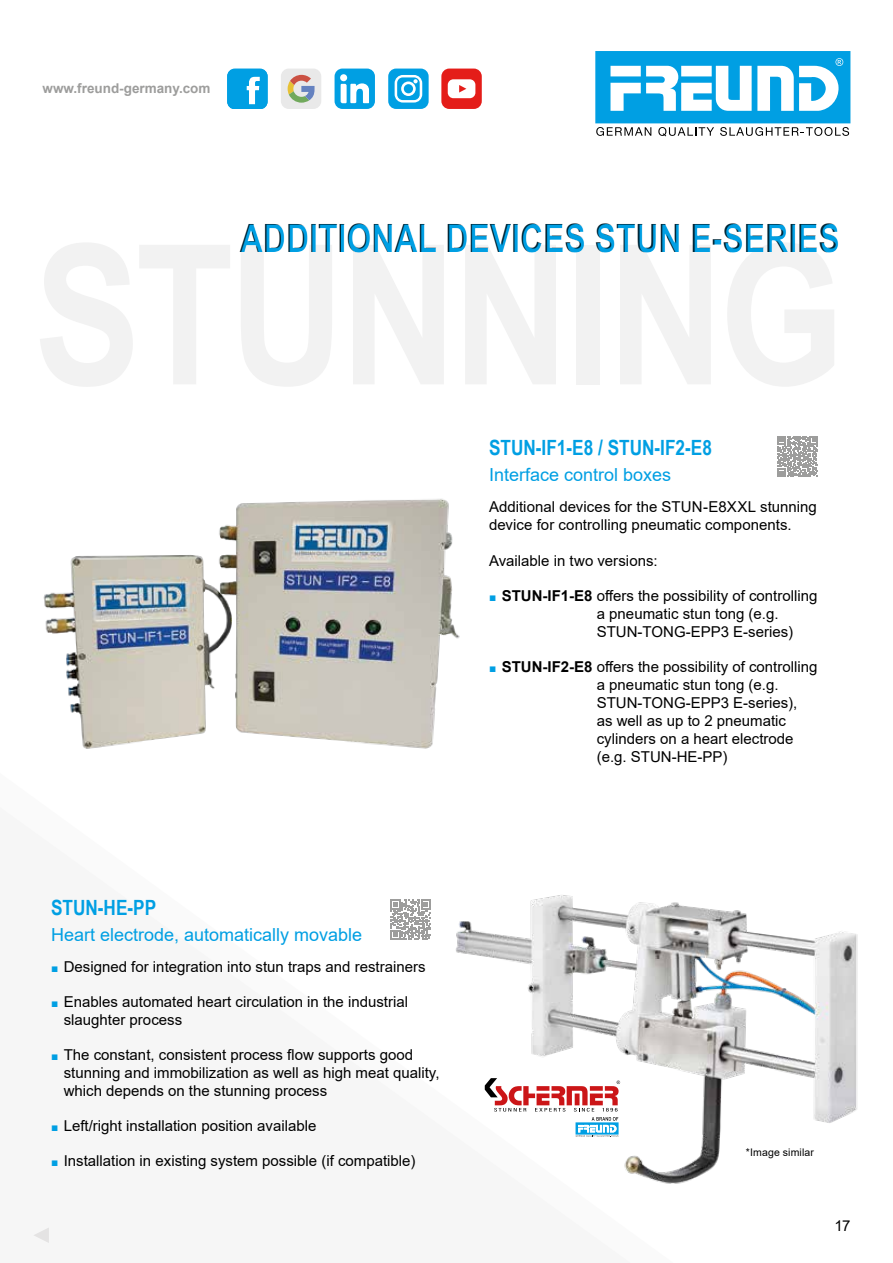
<style>
.page{position:relative;width:893px;height:1263px;background:#fff}
.page>*{position:absolute;margin:0;border:0;box-sizing:border-box;transform-origin:0 0}
.t1{font:700 39px "Arial Narrow";color:#009fe3}
.t2{font:700 21px "Arial Narrow";color:#009fe3}
.t3{font:18px "Arial";color:#009fe3}
.t4{font:15px/18px "Arial";color:#000}
.t5{font:700 13.5px "Arial";color:#9d9d9c}
.t6{font:10.5px "Arial";letter-spacing:.015em;color:#000}
.s1{font-size:12px;color:#009fe3}
.s2{font-weight:700}
</style>
<div class="page">
<svg style="left:391px;top:899px;width:22px;height:40px"></svg>
<svg style="left:595px;top:51px;width:255px;height:85px"></svg>
<div style="left:281px;top:69px;width:40px;height:40px;background:#e9e9e9;border-radius:8px"></div>
<svg style="left:288px;top:75px;width:27px;height:28px"></svg>
<div style="left:335px;top:69px;width:40px;height:40px;background:#009fe3;border-radius:8px"></div>
<div style="left:340px;top:74px;width:7px;height:7px;background:#fff;border-radius:50%"></div>
<svg style="left:341px;top:83px;width:28px;height:20px"></svg>
<svg style="left:227px;top:69px;width:41px;height:40px;background:#28aee7"></svg>
<svg style="left:388px;top:69px;width:41px;height:40px"></svg>
<div style="left:404px;top:84px;width:9px;height:9px;background:#009fe3;border-radius:50%"></div>
<div style="left:441px;top:69px;width:41px;height:40px;background:#e41d19;border-radius:8px"></div>
<div style="left:448px;top:79px;width:27px;height:19px;background:#fff;border-radius:6px"></div>
<svg style="left:459px;top:85px;width:7px;height:8px"></svg>
<img style="left:43px;top:499px;width:417px;height:250px">
<img style="left:413px;top:895px;width:445px;height:289px">
<svg style="left:485px;top:1078px;width:135px;height:33px"></svg>
<svg style="left:575px;top:1117px;width:44px;height:20px"></svg>
<div style="left:128px;top:199px;width:751px;height:79px;background:#000;opacity:.75"></div>
<svg style="left:777px;top:436px;width:41px;height:41px"></svg>
<svg style="left:33px;top:1227px;width:16px;height:16px"></svg>
<p class="t5" style="left:43px;top:79px;width:170px">www.freund-germany.com</p>
<h1 class="t1" style="left:240px;top:209px;width:602px">ADDITIONAL DEVICES STUN E-SERIES</h1>
<h2 class="t2" style="left:489px;top:432px;width:224px">STUN-IF1-E8 / STUN-IF2-E8</h2>
<p class="t3" style="left:489px;top:462px;width:184px">Interface control boxes</p>
<p class="t4" style="left:489px;top:498px;width:329px">Additional devices for the STUN-E8XXL stunning device for controlling pneumatic components.</p>
<p class="t4" style="left:489px;top:552px;width:170px">Available in two versions:</p>
<p class="t4" style="left:597px;top:587px;width:222px;text-indent:-108px"><span class="s1">■</span> <span class="s2">STUN-IF1-E8</span> offers the possibility of controlling a pneumatic stun tong (e.g.<br>STUN-TONG-EPP3 E-series)</p>
<p class="t4" style="left:597px;top:658px;width:222px;text-indent:-108px"><span class="s1">■</span> <span class="s2">STUN-IF2-E8</span> offers the possibility of controlling a pneumatic stun tong (e.g.<br>STUN-TONG-EPP3 E-series),<br>as well as up to 2 pneumatic cylinders on a heart electrode (e.g. STUN-HE-PP)</p>
<h2 class="t2" style="left:51px;top:892px;width:107px">STUN-HE-PP</h2>
<p class="t3" style="left:51px;top:922px;width:313px">Heart electrode, automatically movable</p>
<p class="t4" style="left:51px;top:957px;width:376px"><span class="s1">■</span> Designed for integration into stun traps and restrainers</p>
<p class="t4" style="left:64px;top:992px;width:346px;text-indent:-13px"><span class="s1">■</span> Enables automated heart circulation in the industrial slaughter process</p>
<p class="t4" style="left:64px;top:1045px;width:377px;text-indent:-13px"><span class="s1">■</span> The constant, consistent process flow supports good stunning and immobilization as well as high meat quality, which depends on the stunning process</p>
<p class="t4" style="left:51px;top:1116px;width:267px"><span class="s1">■</span> Left/right installation position available</p>
<p class="t4" style="left:51px;top:1151px;width:366px"><span class="s1">■</span> Installation in existing system possible (if compatible)</p>
<p class="t6" style="left:746px;top:1145px;width:70px">*Image similar</p>
<p class="t4" style="left:835px;top:1217px;width:17px">17</p>
</div>
